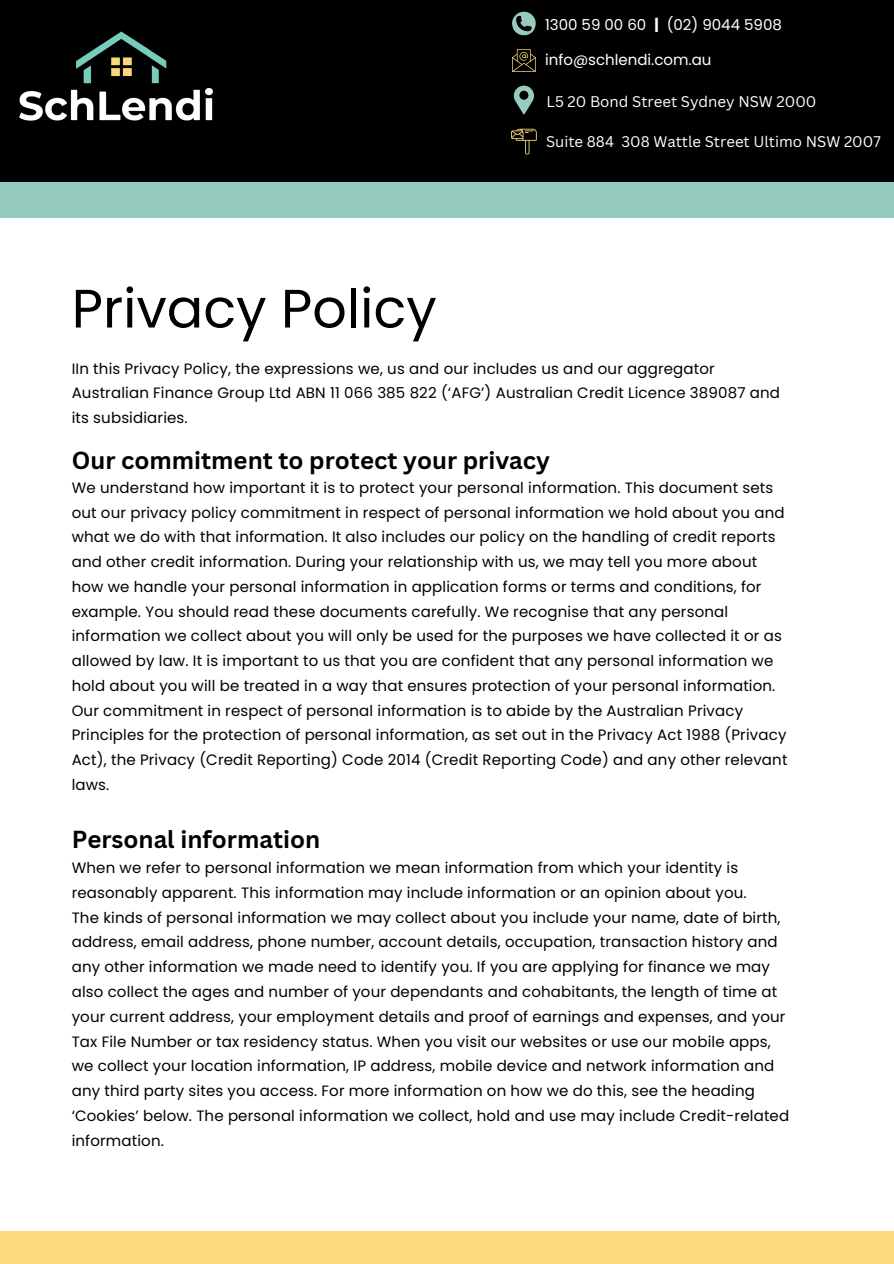
<style>
.page{position:relative;width:894px;height:1264px;background:#fff}
.page>*{position:absolute;margin:0;border:0;box-sizing:border-box;transform-origin:0 0}
.t1{font:54px "Poppins";color:#000}
.t2{font:700 24px "Canva Sans";color:#000}
.t3{font:15px/24.8px "Poppins";letter-spacing:.01em;color:#000}
.t4{font:15px "Canva Sans";color:#fff}
.t5{font:15px "Poppins";color:#fff}
.s1{font-weight:700}
</style>
<div class="page">
<div style="left:0;top:0;width:893px;height:182px;background:#000"></div>
<div style="left:0;top:1231px;width:893px;height:32px;background:#feda7d"></div>
<div style="left:0;top:182px;width:893px;height:36px;background:#96cbc0"></div>
<svg style="left:512px;top:12px;width:23px;height:24px"></svg>
<svg style="left:512px;top:49px;width:23px;height:23px"></svg>
<svg style="left:513px;top:86px;width:21px;height:29px"></svg>
<svg style="left:511px;top:129px;width:25px;height:25px"></svg>
<img style="left:19px;top:31px;width:194px;height:90px">
<h2 class="t5" style="left:545px;top:14px;width:238px">1300 59 00 60 <span class="s1">|</span> (02) 9044 5908</h2>
<p class="t1" style="left:72px;top:271px;width:366px">Privacy Policy</p>
<p class="t5" style="left:545px;top:49px;width:168px">info@schlendi.com.au</p>
<p class="t4" style="left:546px;top:91px;width:271px">L5 20 Bond Street Sydney NSW 2000</p>
<p class="t4" style="left:546px;top:131px;width:336px">Suite 884 308 Wattle Street Ultimo NSW 2007</p>
<p class="t3" style="left:72px;top:356px;width:709px">IIn this Privacy Policy, the expressions we, us and our includes us and our aggregator<br>Australian Finance Group Ltd ABN 11 066 385 822 (‘AFG’) Australian Credit Licence 389087 and its subsidiaries.</p>
<p class="t2" style="left:72px;top:443px;width:480px">Our commitment to protect your privacy</p>
<p class="t3" style="left:72px;top:475px;width:717px">We understand how important it is to protect your personal information. This document sets out our privacy policy commitment in respect of personal information we hold about you and what we do with that information. It also includes our policy on the handling of credit reports and other credit information. During your relationship with us, we may tell you more about how we handle your personal information in application forms or terms and conditions, for example. You should read these documents carefully. We recognise that any personal information we collect about you will only be used for the purposes we have collected it or as allowed by law. It is important to us that you are confident that any personal information we hold about you will be treated in a way that ensures protection of your personal information.<br>Our commitment in respect of personal information is to abide by the Australian Privacy Principles for the protection of personal information, as set out in the Privacy Act 1988 (Privacy Act), the Privacy (Credit Reporting) Code 2014 (Credit Reporting Code) and any other relevant laws.</p>
<p class="t2" style="left:72px;top:822px;width:250px">Personal information</p>
<p class="t3" style="left:72px;top:855px;width:676px">When we refer to personal information we mean information from which your identity is reasonably apparent. This information may include information or an opinion about you.</p>
<h1 class="t3" style="left:72px;top:905px;width:718px">The kinds of personal information we may collect about you include your name, date of birth, address, email address, phone number, account details, occupation, transaction history and any other information we made need to identify you. If you are applying for finance we may also collect the ages and number of your dependants and cohabitants, the length of time at your current address, your employment details and proof of earnings and expenses, and your Tax File Number or tax residency status. When you visit our websites or use our mobile apps, we collect your location information, IP address, mobile device and network information and any third party sites you access. For more information on how we do this, see the heading ‘Cookies’ below. The personal information we collect, hold and use may include Credit-related information.</h1>
</div>
